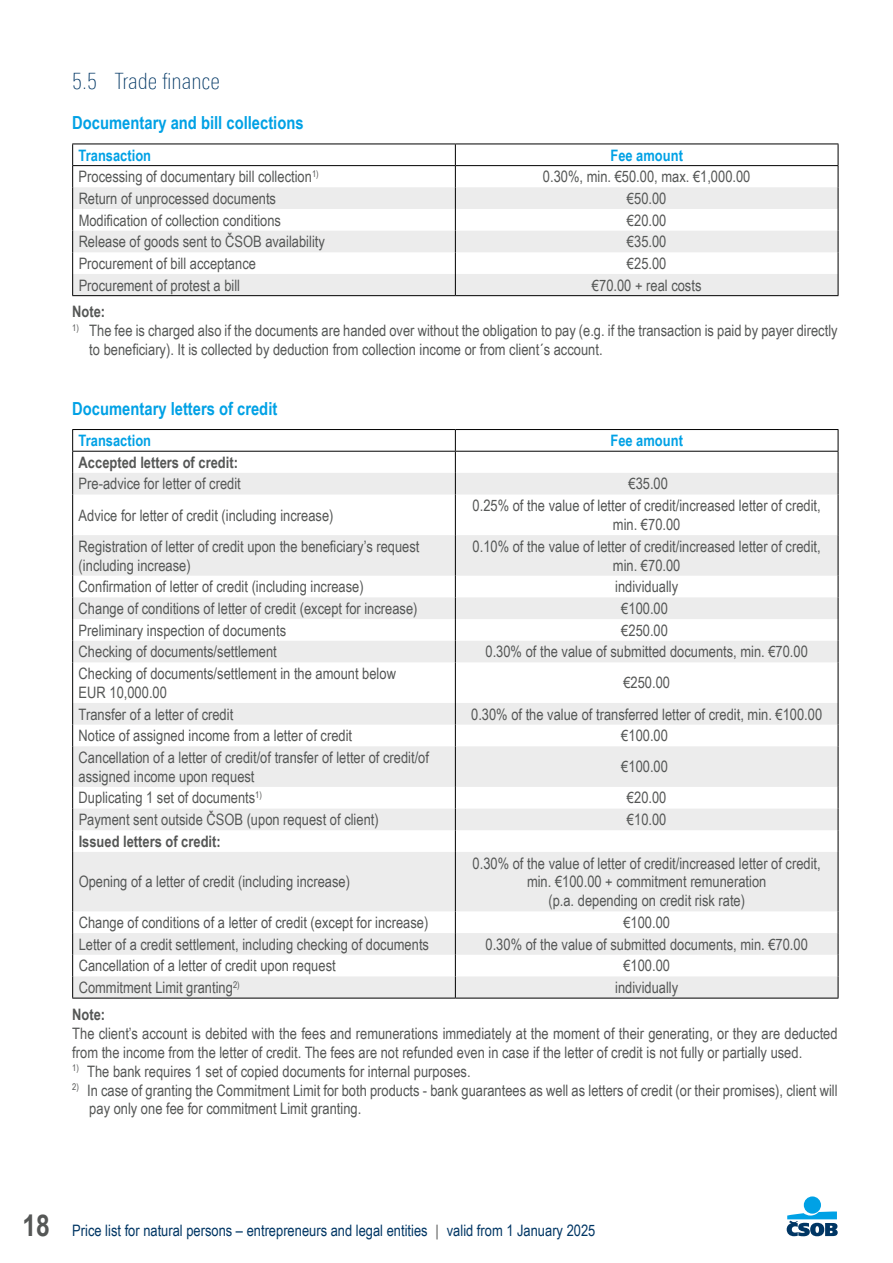
<style>
.page{position:relative;width:893px;height:1263px;background:#fff}
.page>*{position:absolute;margin:0;border:0;box-sizing:border-box;transform-origin:0 0}
.t1{font:100 22.5px "Linotype Univers 220 Cn";color:#003664}
.t2{font:700 18px "Arial Narrow";color:#00a1e5}
.t3{font:15.75px/18.9px "Arial Narrow";color:#555756}
.t4{font:15.75px "Arial Narrow";color:#003664}
.t5{font:700 15.75px "Arial Narrow";color:#555756}
.t6{font:700 15.75px "Arial Narrow";color:#00a1e5}
.s1{font-weight:700;font-size:30px;color:#555756}
.s2{color:#555756}
</style>
<div class="page">
<div style="left:804px;top:1196px;width:17px;height:17px;background:#00a1e5;border-radius:50%"></div>
<svg style="left:787px;top:1211px;width:51px;height:25px"></svg>
<svg style="left:73px;top:187px;width:765px;height:108px;fill:#ececec"></svg>
<hr style="left:72px;top:144px;width:383px;height:1px;background:#000">
<hr style="left:455px;top:144px;width:383px;height:1px;background:#000">
<hr style="left:72px;top:165px;width:383px;height:1px;background:#000">
<hr style="left:455px;top:165px;width:383px;height:1px;background:#000">
<svg style="left:72px;top:144px;width:1px;height:151px"></svg>
<svg style="left:455px;top:144px;width:1px;height:151px"></svg>
<svg style="left:838px;top:144px;width:1px;height:151px"></svg>
<hr style="left:72px;top:295px;width:383px;height:1px;background:#000">
<hr style="left:455px;top:295px;width:383px;height:1px;background:#000">
<svg style="left:73px;top:473px;width:765px;height:525px;fill:#ececec"></svg>
<hr style="left:72px;top:429px;width:383px;height:1px;background:#000">
<hr style="left:455px;top:429px;width:383px;height:1px;background:#000">
<hr style="left:72px;top:451px;width:383px;height:1px;background:#000">
<hr style="left:455px;top:451px;width:383px;height:1px;background:#000">
<svg style="left:72px;top:430px;width:1px;height:64px"></svg>
<svg style="left:455px;top:430px;width:1px;height:64px"></svg>
<svg style="left:838px;top:430px;width:1px;height:64px"></svg>
<hr style="left:72px;top:495px;width:1px;height:40px;background:#000">
<hr style="left:455px;top:495px;width:1px;height:40px;background:#000">
<hr style="left:838px;top:495px;width:1px;height:40px;background:#000">
<hr style="left:72px;top:535px;width:1px;height:41px;background:#000">
<hr style="left:455px;top:535px;width:1px;height:41px;background:#000">
<hr style="left:838px;top:535px;width:1px;height:41px;background:#000">
<svg style="left:72px;top:576px;width:1px;height:86px"></svg>
<svg style="left:455px;top:576px;width:1px;height:86px"></svg>
<svg style="left:838px;top:576px;width:1px;height:86px"></svg>
<hr style="left:72px;top:662px;width:1px;height:41px;background:#000">
<hr style="left:455px;top:662px;width:1px;height:41px;background:#000">
<hr style="left:838px;top:662px;width:1px;height:41px;background:#000">
<svg style="left:72px;top:703px;width:1px;height:43px"></svg>
<svg style="left:455px;top:703px;width:1px;height:43px"></svg>
<svg style="left:838px;top:703px;width:1px;height:43px"></svg>
<hr style="left:72px;top:746px;width:1px;height:41px;background:#000">
<hr style="left:455px;top:746px;width:1px;height:41px;background:#000">
<hr style="left:838px;top:746px;width:1px;height:41px;background:#000">
<svg style="left:72px;top:787px;width:1px;height:65px"></svg>
<svg style="left:455px;top:787px;width:1px;height:65px"></svg>
<svg style="left:838px;top:787px;width:1px;height:65px"></svg>
<hr style="left:72px;top:852px;width:1px;height:59px;background:#000">
<hr style="left:455px;top:852px;width:1px;height:59px;background:#000">
<hr style="left:838px;top:852px;width:1px;height:59px;background:#000">
<svg style="left:72px;top:911px;width:1px;height:87px"></svg>
<svg style="left:455px;top:911px;width:1px;height:87px"></svg>
<svg style="left:838px;top:911px;width:1px;height:87px"></svg>
<hr style="left:72px;top:998px;width:383px;height:1px;background:#000">
<hr style="left:455px;top:998px;width:383px;height:1px;background:#000">
<h1 class="t1" style="left:72px;top:68px;width:149px">5.5 Trade finance</h1>
<p class="t2" style="left:72px;top:109px;width:233px">Documentary and bill collections</p>
<p class="t6" style="left:79px;top:143px;width:74px">Transaction</p>
<p class="t6" style="left:610px;top:143px;width:74px">Fee amount</p>
<p class="t3" style="left:79px;top:167px;width:242px">Processing of documentary bill collection<sup>1)</sup></p>
<p class="t3" style="left:543px;top:167px;width:209px">0.30%, min. €50.00, max. €1,000.00</p>
<p class="t3" style="left:79px;top:188px;width:199px">Return of unprocessed documents</p>
<p class="t3" style="left:627px;top:188px;width:41px">€50.00</p>
<p class="t3" style="left:79px;top:210px;width:204px">Modification of collection conditions</p>
<p class="t3" style="left:627px;top:210px;width:41px">€20.00</p>
<p class="t3" style="left:79px;top:232px;width:248px">Release of goods sent to ČSOB availability</p>
<p class="t3" style="left:627px;top:232px;width:41px">€35.00</p>
<p class="t3" style="left:79px;top:253px;width:179px">Procurement of bill acceptance</p>
<p class="t3" style="left:627px;top:253px;width:41px">€25.00</p>
<p class="t3" style="left:79px;top:275px;width:163px">Procurement of protest a bill</p>
<p class="t3" style="left:592px;top:275px;width:111px">€70.00 + real costs</p>
<p class="t5" style="left:72px;top:300px;width:34px">Note:</p>
<p class="t3" style="left:89px;top:321px;width:750px;text-indent:-17px"><sup>1)</sup> The fee is charged also if the documents are handed over without the obligation to pay (e.g. if the transaction is paid by payer directly to beneficiary). It is collected by deduction from collection income or from client´s account.</p>
<p class="t2" style="left:72px;top:395px;width:207px">Documentary letters of credit</p>
<p class="t6" style="left:79px;top:429px;width:74px">Transaction</p>
<p class="t6" style="left:610px;top:429px;width:74px">Fee amount</p>
<p class="t5" style="left:79px;top:450px;width:161px">Accepted letters of credit:</p>
<p class="t3" style="left:79px;top:474px;width:164px">Pre-advice for letter of credit</p>
<p class="t3" style="left:628px;top:474px;width:41px">€35.00</p>
<p class="t3" style="left:79px;top:505px;width:256px">Advice for letter of credit (including increase)</p>
<p class="t3" style="left:473px;top:495px;width:350px;text-align:center">0.25% of the value of letter of credit/increased letter of credit, min. €70.00</p>
<p class="t3" style="left:79px;top:536px;width:342px">Registration of letter of credit upon the beneficiary’s request (including increase)</p>
<p class="t3" style="left:473px;top:536px;width:350px;text-align:center">0.10% of the value of letter of credit/increased letter of credit, min. €70.00</p>
<p class="t3" style="left:79px;top:577px;width:286px">Confirmation of letter of credit (including increase)</p>
<p class="t3" style="left:615px;top:577px;width:65px">individually</p>
<p class="t3" style="left:79px;top:598px;width:340px">Change of conditions of letter of credit (except for increase)</p>
<p class="t3" style="left:621px;top:598px;width:48px">€100.00</p>
<p class="t3" style="left:79px;top:620px;width:209px">Preliminary inspection of documents</p>
<p class="t3" style="left:621px;top:620px;width:48px">€250.00</p>
<p class="t3" style="left:79px;top:642px;width:200px">Checking of documents/settlement</p>
<p class="t3" style="left:485px;top:642px;width:324px">0.30% of the value of submitted documents, min. €70.00</p>
<p class="t3" style="left:79px;top:663px;width:319px">Checking of documents/settlement in the amount below<br>EUR 10,000.00</p>
<p class="t3" style="left:623px;top:673px;width:48px">€250.00</p>
<p class="t3" style="left:79px;top:704px;width:156px">Transfer of a letter of credit</p>
<p class="t3" style="left:471px;top:704px;width:353px">0.30% of the value of transferred letter of credit, min. €100.00</p>
<p class="t3" style="left:79px;top:726px;width:275px">Notice of assigned income from a letter of credit</p>
<p class="t3" style="left:621px;top:726px;width:48px">€100.00</p>
<p class="t3" style="left:79px;top:747px;width:352px">Cancellation of a letter of credit/of transfer of letter of credit/of assigned income upon request</p>
<p class="t3" style="left:621px;top:757px;width:48px">€100.00</p>
<p class="t3" style="left:79px;top:788px;width:185px">Duplicating 1 set of documents<sup>1)</sup></p>
<p class="t3" style="left:627px;top:788px;width:41px">€20.00</p>
<p class="t3" style="left:79px;top:809px;width:302px">Payment sent outside ČSOB (upon request of client)</p>
<p class="t3" style="left:627px;top:809px;width:41px">€10.00</p>
<p class="t5" style="left:79px;top:829px;width:144px">Issued letters of credit:</p>
<p class="t3" style="left:79px;top:872px;width:273px">Opening of a letter of credit (including increase)</p>
<p class="t3" style="left:473px;top:853px;width:350px;text-align:center">0.30% of the value of letter of credit/increased letter of credit, min. €100.00 + commitment remuneration<br>(p.a. depending on credit risk rate)</p>
<p class="t3" style="left:79px;top:912px;width:351px">Change of conditions of a letter of credit (except for increase)</p>
<p class="t3" style="left:623px;top:912px;width:48px">€100.00</p>
<p class="t3" style="left:79px;top:934px;width:352px">Letter of a credit settlement, including checking of documents</p>
<p class="t3" style="left:485px;top:934px;width:324px">0.30% of the value of submitted documents, min. €70.00</p>
<p class="t3" style="left:79px;top:956px;width:259px">Cancellation of a letter of credit upon request</p>
<p class="t3" style="left:623px;top:956px;width:48px">€100.00</p>
<p class="t3" style="left:79px;top:977px;width:162px">Commitment Limit granting<sup>2)</sup></p>
<p class="t3" style="left:615px;top:977px;width:65px">individually</p>
<p class="t5" style="left:72px;top:1002px;width:34px">Note:</p>
<p class="t3" style="left:72px;top:1023px;width:767px">The client’s account is debited with the fees and remunerations immediately at the moment of their generating, or they are deducted from the income from the letter of credit. The fees are not refunded even in case if the letter of credit is not fully or partially used.</p>
<p class="t3" style="left:72px;top:1061px;width:400px"><sup>1)</sup> The bank requires 1 set of copied documents for internal purposes.</p>
<p class="t3" style="left:89px;top:1080px;width:750px;text-indent:-17px"><sup>2)</sup> In case of granting the Commitment Limit for both products - bank guarantees as well as letters of credit (or their promises), client will pay only one fee for commitment Limit granting.</p>
<p class="t4" style="left:22px;top:1219px;width:574px"><span class="s1">18</span> Price list for natural persons – entrepreneurs and legal entities <span class="s2">|</span> valid from 1 January 2025</p>
</div>
